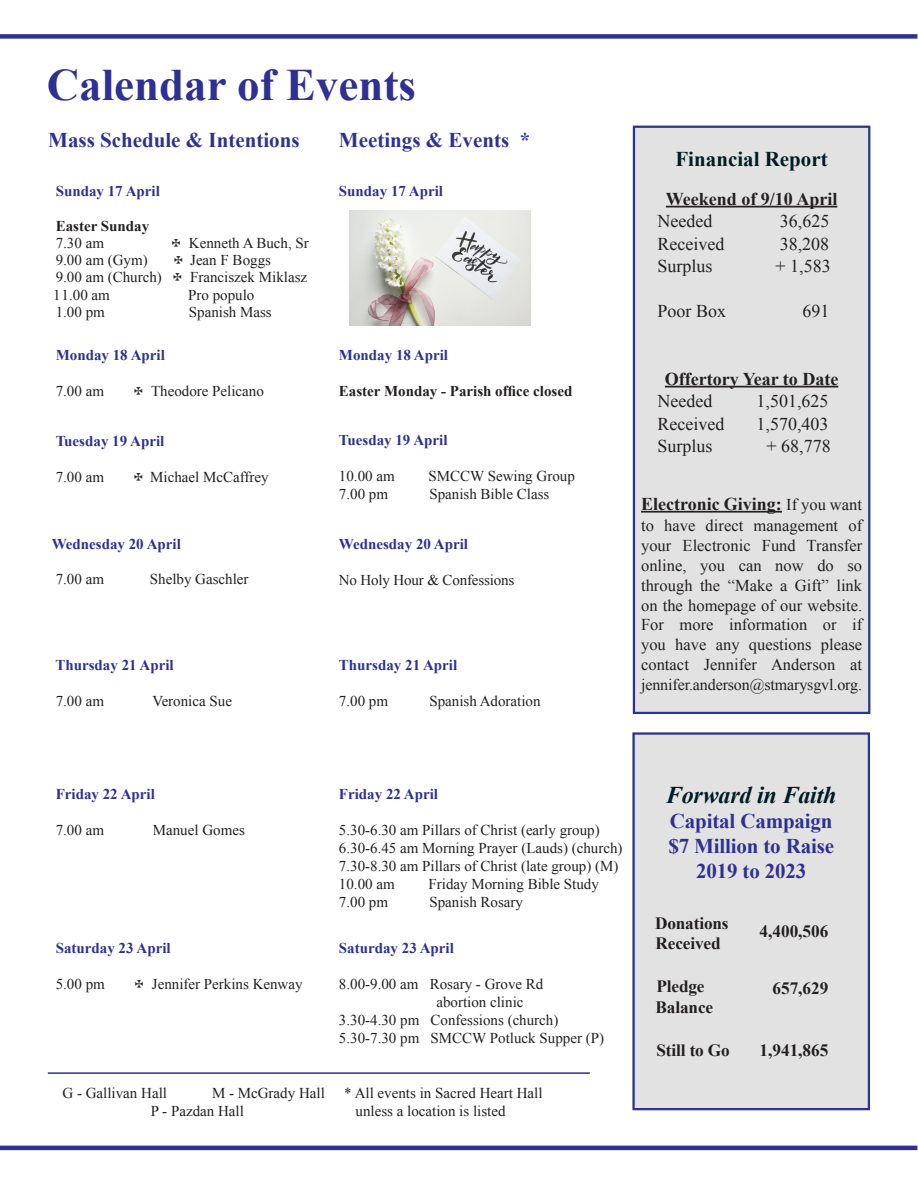
<style>
.page{position:relative;width:918px;height:1188px;background:#fff}
.page>*{position:absolute;margin:0;border:0;box-sizing:border-box;transform-origin:0 0}
.t1{font:700 45px "Times New Roman";color:#2e3092}
.t2{font:italic 700 24px "Times New Roman";letter-spacing:-.01em;color:#001c24}
.t3{font:700 21px "Times New Roman";letter-spacing:-.005em;color:#2e3092}
.t4{font:700 21px "Times New Roman";color:#001c24}
.t5{font:18px "Times New Roman";color:#231f20}
.t6{font:700 18px "Times New Roman";color:#231f20}
.t7{font:700 17.25px "Times New Roman";letter-spacing:-.01em;color:#231f20}
.t8{font:16.5px/19.8px "Times New Roman";color:#231f20;text-align:justify}
.t9{font:16.05px "Times New Roman";letter-spacing:-.01em;color:#231f20}
.t10{font:15px "Times New Roman";color:#231f20}
.t11{font:700 15px "Times New Roman";color:#2e3092}
.t12{font:700 15px "Times New Roman";color:#231f20}
.s1{font-family:"Monotype Sorts"}
.s2{font-weight:400;font-size:16.5px}
</style>
<div class="page">
<div style="left:0;top:34px;width:917px;height:5px;background:#2e3092"></div>
<div style="left:634px;top:127px;width:235px;height:586px;background:#e2e2e2"></div>
<hr style="left:666px;top:206px;width:171px;height:1px;background:#231f20">
<hr style="left:665px;top:386px;width:173px;height:1px;background:#231f20">
<hr style="left:641px;top:511px;width:141px;height:2px;background:#231f20">
<div style="left:633px;top:126px;width:237px;height:588px;border:2px solid #2e3092"></div>
<hr style="left:0;top:1146px;width:917px;height:4px;background:#2e3092">
<div style="left:634px;top:734px;width:235px;height:375px;background:#e2e2e2"></div>
<div style="left:632px;top:732px;width:238px;height:378px;border:2px solid #2e3092"></div>
<hr style="left:48px;top:1072px;width:542px;height:2px;background:#2e3092">
<img style="left:349px;top:210px;width:182px;height:116px">
<p class="t1" style="left:47px;top:54px;width:371px">Calendar of Events</p>
<p class="t3" style="left:48px;top:126px;width:253px">Mass Schedule &amp; Intentions</p>
<p class="t3" style="left:339px;top:126px;width:193px">Meetings &amp; Events *</p>
<p class="t11" style="left:56px;top:181px;width:106px">Sunday 17 April</p>
<p class="t12" style="left:56px;top:215px;width:95px">Easter Sunday</p>
<p class="t10" style="left:56px;top:233px;width:50px">7.30 am</p>
<p class="t10" style="left:172px;top:233px;width:138px"><span class="s1">@</span> Kenneth A Buch, Sr</p>
<p class="t10" style="left:56px;top:250px;width:94px">9.00 am (Gym)</p>
<p class="t10" style="left:174px;top:250px;width:98px"><span class="s1">@</span> Jean F Boggs</p>
<p class="t10" style="left:56px;top:267px;width:253px">9.00 am (Church) <span class="s1">@</span> Franciszek Miklasz</p>
<p class="t10" style="left:53px;top:284px;width:58px">11.00 am</p>
<p class="t10" style="left:188px;top:284px;width:68px">Pro populo</p>
<p class="t10" style="left:56px;top:302px;width:51px">1.00 pm</p>
<p class="t10" style="left:189px;top:302px;width:84px">Spanish Mass</p>
<p class="t11" style="left:339px;top:180px;width:106px">Sunday 17 April</p>
<p class="t11" style="left:56px;top:344px;width:111px">Monday 18 April</p>
<p class="t10" style="left:56px;top:381px;width:50px">7.00 am</p>
<p class="t10" style="left:134px;top:381px;width:131px"><span class="s1">@</span> Theodore Pelicano</p>
<p class="t11" style="left:56px;top:430px;width:110px">Tuesday 19 April</p>
<p class="t10" style="left:56px;top:467px;width:50px">7.00 am</p>
<p class="t10" style="left:134px;top:467px;width:136px"><span class="s1">@</span> Michael McCaffrey</p>
<p class="t11" style="left:52px;top:533px;width:131px">Wednesday 20 April</p>
<p class="t10" style="left:56px;top:569px;width:50px">7.00 am</p>
<p class="t10" style="left:150px;top:569px;width:100px">Shelby Gaschler</p>
<p class="t11" style="left:55px;top:655px;width:120px">Thursday 21 April</p>
<p class="t10" style="left:56px;top:691px;width:50px">7.00 am</p>
<p class="t10" style="left:153px;top:691px;width:81px">Veronica Sue</p>
<p class="t11" style="left:339px;top:344px;width:111px">Monday 18 April</p>
<p class="t12" style="left:339px;top:380px;width:235px">Easter Monday - Parish office closed</p>
<p class="t11" style="left:339px;top:430px;width:110px">Tuesday 19 April</p>
<p class="t10" style="left:339px;top:466px;width:57px">10.00 am</p>
<p class="t10" style="left:429px;top:466px;width:148px">SMCCW Sewing Group</p>
<p class="t10" style="left:339px;top:484px;width:51px">7.00 pm</p>
<p class="t10" style="left:429px;top:484px;width:122px">Spanish Bible Class</p>
<p class="t11" style="left:339px;top:533px;width:131px">Wednesday 20 April</p>
<p class="t10" style="left:339px;top:569px;width:177px">No Holy Hour &amp; Confessions</p>
<p class="t11" style="left:339px;top:655px;width:120px">Thursday 21 April</p>
<p class="t10" style="left:339px;top:691px;width:51px">7.00 pm</p>
<p class="t10" style="left:429px;top:691px;width:113px">Spanish Adoration</p>
<p class="t4" style="left:675px;top:144px;width:154px">Financial Report</p>
<p class="t6" style="left:666px;top:186px;width:173px">Weekend of 9/10 April</p>
<p class="t5" style="left:658px;top:209px;width:56px">Needed</p>
<p class="t5" style="left:780px;top:209px;width:51px">36,625</p>
<p class="t5" style="left:658px;top:232px;width:68px">Received</p>
<p class="t5" style="left:780px;top:232px;width:51px">38,208</p>
<p class="t5" style="left:658px;top:254px;width:57px">Surplus</p>
<p class="t5" style="left:776px;top:254px;width:57px">+ 1,583</p>
<p class="t5" style="left:658px;top:299px;width:70px">Poor Box</p>
<p class="t5" style="left:803px;top:299px;width:28px">691</p>
<p class="t6" style="left:665px;top:366px;width:175px">Offertory Year to Date</p>
<p class="t5" style="left:658px;top:389px;width:56px">Needed</p>
<p class="t5" style="left:757px;top:389px;width:74px">1,501,625</p>
<p class="t5" style="left:658px;top:412px;width:68px">Received</p>
<p class="t5" style="left:757px;top:412px;width:74px">1,570,403</p>
<p class="t5" style="left:658px;top:434px;width:57px">Surplus</p>
<p class="t5" style="left:767px;top:434px;width:66px">+ 68,778</p>
<p class="t6" style="left:641px;top:491px;width:223px">Electronic Giving: <span class="s2">If you want</span></p>
<p class="t8" style="left:641px;top:516px;width:223px">to have direct management of your Electronic Fund Transfer online, you can now do so through the “Make a Gift” link on the homepage of our website.<br>For more information or if you have any questions please contact Jennifer Anderson at</p>
<p class="t9" style="left:641px;top:674px;width:223px">jennifer.anderson@stmarysgvl.org.</p>
<p class="t11" style="left:56px;top:784px;width:101px">Friday 22 April</p>
<p class="t10" style="left:56px;top:820px;width:50px">7.00 am</p>
<p class="t10" style="left:153px;top:820px;width:94px">Manuel Gomes</p>
<p class="t11" style="left:56px;top:937px;width:117px">Saturday 23 April</p>
<p class="t10" style="left:56px;top:973px;width:51px">5.00 pm</p>
<p class="t10" style="left:135px;top:973px;width:169px"><span class="s1">@</span> Jennifer Perkins Kenway</p>
<p class="t11" style="left:339px;top:784px;width:101px">Friday 22 April</p>
<p class="t10" style="left:339px;top:820px;width:262px">5.30-6.30 am Pillars of Christ (early group)</p>
<p class="t10" style="left:339px;top:838px;width:285px">6.30-6.45 am Morning Prayer (Lauds) (church)</p>
<p class="t10" style="left:339px;top:856px;width:281px">7.30-8.30 am Pillars of Christ (late group) (M)</p>
<p class="t10" style="left:339px;top:874px;width:57px">10.00 am</p>
<p class="t10" style="left:429px;top:874px;width:172px">Friday Morning Bible Study</p>
<p class="t10" style="left:339px;top:892px;width:51px">7.00 pm</p>
<p class="t10" style="left:429px;top:892px;width:95px">Spanish Rosary</p>
<p class="t11" style="left:339px;top:937px;width:117px">Saturday 23 April</p>
<p class="t10" style="left:339px;top:973px;width:206px">8.00-9.00 am Rosary - Grove Rd</p>
<p class="t10" style="left:436px;top:991px;width:89px">abortion clinic</p>
<p class="t10" style="left:339px;top:1009px;width:221px">3.30-4.30 pm Confessions (church)</p>
<p class="t10" style="left:339px;top:1027px;width:267px">5.30-7.30 pm SMCCW Potluck Supper (P)</p>
<p class="t10" style="left:62px;top:1082px;width:106px">G - Gallivan Hall</p>
<p class="t10" style="left:212px;top:1082px;width:114px">M - McGrady Hall</p>
<p class="t10" style="left:151px;top:1100px;width:95px">P - Pazdan Hall</p>
<p class="t10" style="left:344px;top:1082px;width:200px">* All events in Sacred Heart Hall</p>
<p class="t10" style="left:356px;top:1100px;width:151px">unless a location is listed</p>
<p class="t2" style="left:666px;top:778px;width:172px">Forward in Faith</p>
<p class="t3" style="left:670px;top:806px;width:164px">Capital Campaign</p>
<p class="t3" style="left:668px;top:831px;width:167px">$7 Million to Raise</p>
<p class="t3" style="left:696px;top:857px;width:112px">2019 to 2023</p>
<p class="t7" style="left:655px;top:911px;width:75px">Donations</p>
<p class="t7" style="left:656px;top:932px;width:67px">Received</p>
<p class="t7" style="left:656px;top:975px;width:50px">Pledge</p>
<p class="t7" style="left:656px;top:995px;width:59px">Balance</p>
<p class="t7" style="left:656px;top:1039px;width:75px">Still to Go</p>
<p class="t7" style="left:760px;top:919px;width:70px">4,400,506</p>
<p class="t7" style="left:772px;top:977px;width:58px">657,629</p>
<p class="t7" style="left:760px;top:1039px;width:70px">1,941,865</p>
</div>
